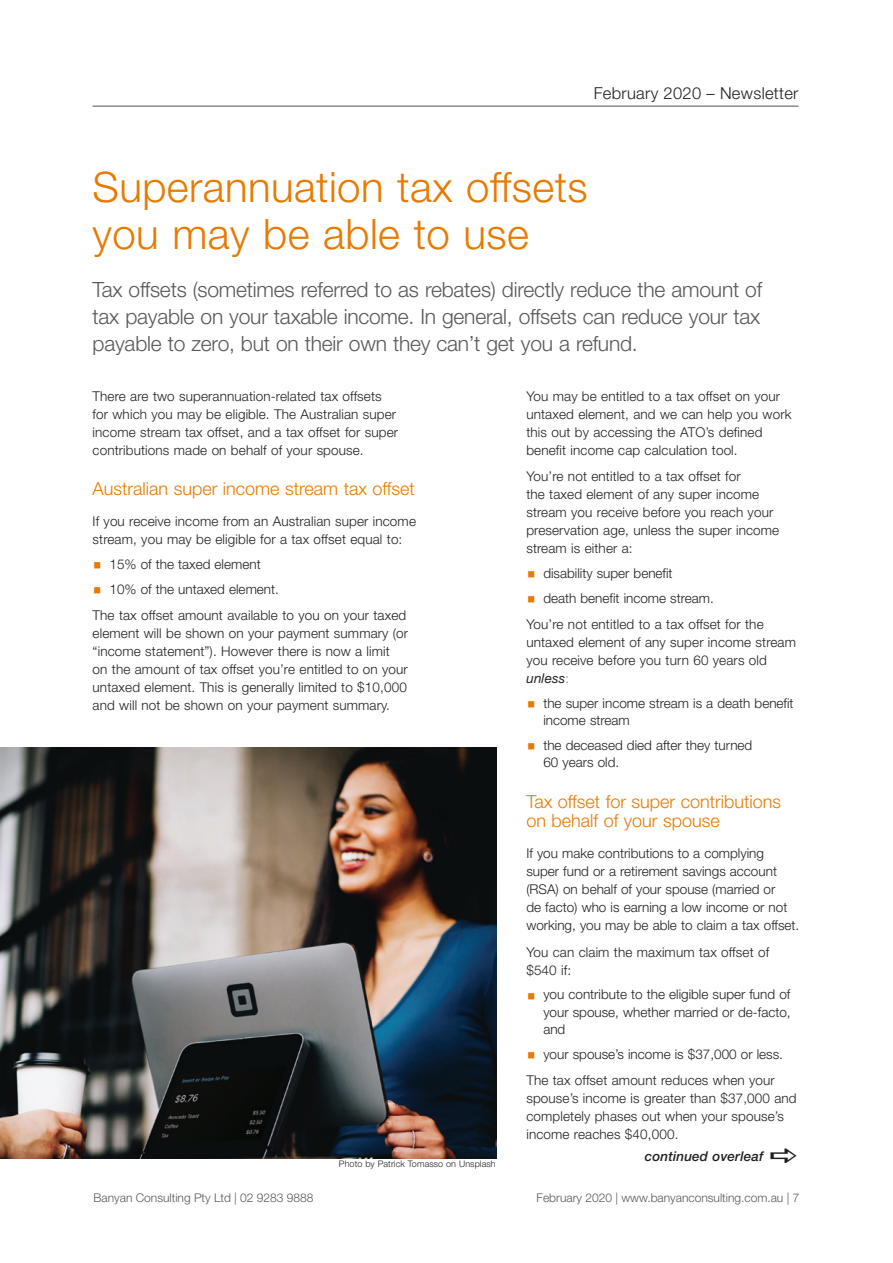
<style>
.page{position:relative;width:893px;height:1263px;background:#fff}
.page>*{position:absolute;margin:0;border:0;box-sizing:border-box;transform-origin:0 0}
._15_Article_head_1{font:300 42px/46.5px "Helvetica Neue";letter-spacing:.01em;color:#e87a00}
._15_Blurb_text{font:300 21px/27px "Helvetica Neue";letter-spacing:-.01em;color:#57585a;text-align:justify}
._15_subhead_red{font:300 18px/19.5px "Helvetica Neue";color:#e87a00}
.t1{font:300 16.5px "Helvetica Neue";letter-spacing:.02em;color:#231f20}
._15_Body_text{font:300 13.5px/18px "Helvetica Neue";letter-spacing:.01em;color:#231f20}
._15_Body_text-2{font:italic 500 13.5px "Helvetica Neue";letter-spacing:.01em;color:#231f20}
.t2{font:300 12px "Helvetica Neue";color:#57585a}
._15_Body_text-3{font:300 9px "Helvetica Neue";letter-spacing:.01em;color:#231f20}
.s1{color:#e87a00}
.s2{font-weight:400;font-style:italic}
.s3{font-weight:100;font-stretch:condensed}
</style>
<div class="page">
<hr style="left:93px;top:106px;width:705px;height:1px;background:#231f20">
<img style="left:0;top:747px;width:496px;height:411px">
<p class="t1" style="left:594px;top:83px;width:206px">February 2020 – Newsletter</p>
<p class="_15_Article_head_1" style="left:93px;top:163px;width:497px">Superannuation tax offsets you may be able to use</p>
<p class="_15_Blurb_text" style="left:93px;top:275px;width:671px">Tax offsets (sometimes referred to as rebates) directly reduce the amount of tax payable on your taxable income. In general, offsets can reduce your tax payable to zero, but on their own they can’t get you a refund.</p>
<p class="_15_Body_text" style="left:93px;top:386px;width:307px">There are two superannuation-related tax offsets for which you may be eligible. The Australian super income stream tax offset, and a tax offset for super contributions made on behalf of your spouse.</p>
<p class="_15_subhead_red" style="left:93px;top:479px;width:324px">Australian super income stream tax offset</p>
<p class="_15_Body_text" style="left:93px;top:512px;width:325px">If you receive income from an Australian super income stream, you may be eligible for a tax offset equal to:</p>
<p class="_15_Body_text" style="left:93px;top:555px;width:170px"><span class="s1">▪</span> 15% of the taxed element</p>
<p class="_15_Body_text" style="left:93px;top:579px;width:188px"><span class="s1">▪</span> 10% of the untaxed element.</p>
<p class="_15_Body_text" style="left:93px;top:606px;width:317px">The tax offset amount available to you on your taxed element will be shown on your payment summary (or “income statement”). However there is now a limit<br>on the amount of tax offset you’re entitled to on your untaxed element. This is generally limited to $10,000 and will not be shown on your payment summary.</p>
<p class="_15_Body_text" style="left:526px;top:386px;width:267px">You may be entitled to a tax offset on your untaxed element, and we can help you work this out by accessing the ATO’s defined benefit income cap calculation tool.</p>
<p class="_15_Body_text" style="left:526px;top:467px;width:254px">You’re not entitled to a tax offset for<br>the taxed element of any super income stream you receive before you reach your preservation age, unless the super income stream is either a:</p>
<p class="_15_Body_text" style="left:526px;top:564px;width:148px"><span class="s1">▪</span> disability super benefit</p>
<p class="_15_Body_text" style="left:526px;top:588px;width:189px"><span class="s1">▪</span> death benefit income stream.</p>
<p class="_15_Body_text" style="left:526px;top:615px;width:271px">You’re not entitled to a tax offset for the untaxed element of any super income stream you receive before you turn 60 years old <span class="s2">unless</span><span class="s3">:</span></p>
<p class="_15_Body_text" style="left:543px;top:694px;width:252px;line-height:17.2px;text-indent:-17px"><span class="s1">▪</span> the super income stream is a death benefit income stream</p>
<p class="_15_Body_text" style="left:543px;top:736px;width:210px;line-height:17.2px;text-indent:-17px"><span class="s1">▪</span> the deceased died after they turned<br>60 years old.</p>
<p class="_15_subhead_red" style="left:526px;top:791px;width:256px">Tax offset for super contributions on behalf of your spouse</p>
<p class="_15_Body_text" style="left:526px;top:844px;width:274px">If you make contributions to a complying super fund or a retirement savings account (RSA) on behalf of your spouse (married or<br>de facto) who is earning a low income or not working, you may be able to claim a tax offset.</p>
<p class="_15_Body_text" style="left:526px;top:943px;width:244px">You can claim the maximum tax offset of $540 if:</p>
<p class="_15_Body_text" style="left:543px;top:986px;width:249px;line-height:17.2px;text-align:justify;text-indent:-17px"><span class="s1">▪</span> you contribute to the eligible super fund of your spouse, whether married or de-facto, and</p>
<p class="_15_Body_text" style="left:526px;top:1045px;width:258px"><span class="s1">▪</span> your spouse’s income is $37,000 or less.</p>
<p class="_15_Body_text" style="left:526px;top:1071px;width:272px">The tax offset amount reduces when your spouse’s income is greater than $37,000 and completely phases out when your spouse’s income reaches $40,000.</p>
<p class="_15_Body_text-3" style="left:339px;top:1158px;width:158px">Photo by Patrick Tomasso on Unsplash</p>
<p class="_15_Body_text-2" style="left:645px;top:1148px;width:120px">continued overleaf</p>
<p class="t2" style="left:94px;top:1190px;width:222px">Banyan Consulting Pty Ltd | 02 9283 9888</p>
<p class="t2" style="left:537px;top:1190px;width:264px">February 2020 | www.banyanconsulting.com.au | 7</p>
</div>
